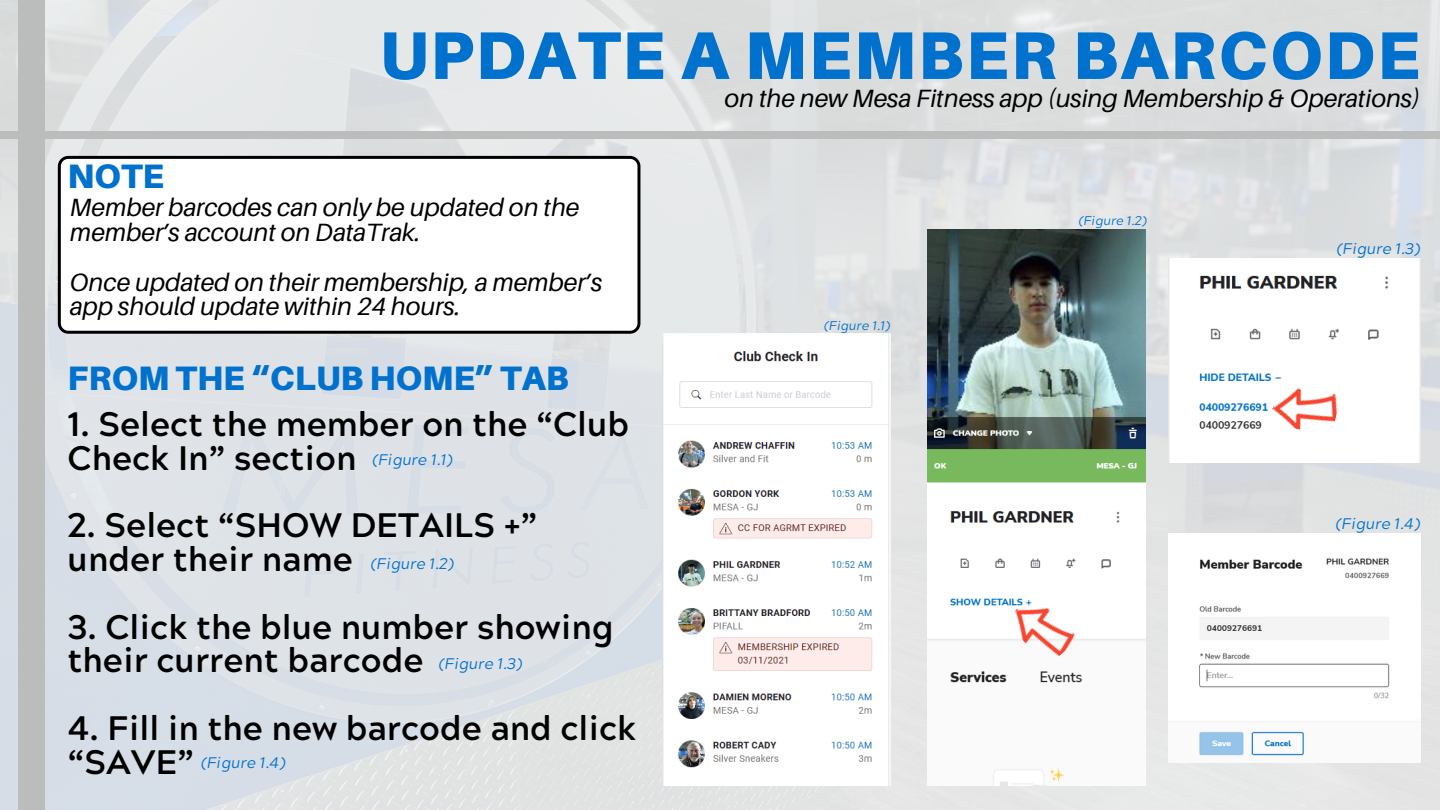
<style>
.page{position:relative;width:1440px;height:810px;background:#fff}
.page>*{position:absolute;margin:0;border:0;box-sizing:border-box;transform-origin:0 0}
.t1{font:900 67.4px "Aileron";letter-spacing:.03em;color:#0072ce}
.t2{font:700 33.9px/33.8px "Acherus Grotesque";color:#000}
.t3{font:900 33.9px "Aileron";color:#0072ce}
.t4{font:italic 25px/24.8px "Aileron";color:#000}
.t5{font:italic 15.3px "Acherus Grotesque";color:#0072ce}
.t6{font:italic 12.6px "Acherus Grotesque";color:#0072ce}
</style>
<div class="page">
<img style="left:0;top:0;width:1440px;height:810px">
<div style="left:18px;top:0;width:27px;height:810px;background:#bbbcbc"></div>
<div style="left:0;top:131px;width:1440px;height:8px;background:#bbbcbc"></div>
<img style="left:663px;top:334px;width:227px;height:451px">
<img style="left:928px;top:229px;width:217px;height:556px">
<img style="left:1004px;top:591px;width:75px;height:76px">
<img style="left:1168px;top:259px;width:252px;height:204px">
<img style="left:1269px;top:380px;width:72px;height:57px">
<img style="left:1168px;top:534px;width:252px;height:229px">
<svg style="left:58px;top:156px;width:582px;height:178px"></svg>
<p class="t1" style="left:380px;top:14px;width:1042px">UPDATE A MEMBER BARCODE</p>
<h5 class="t3" style="left:67px;top:155px;width:98px">NOTE</h5>
<h5 class="t4" style="left:70px;top:195px;width:511px">Member barcodes can only be updated on the member’s account on DataTrak.</h5>
<h5 class="t4" style="left:70px;top:269px;width:534px">Once updated on their membership, a member’s app should update within 24 hours.</h5>
<p class="t3" style="left:68px;top:357px;width:503px">FROM THE “CLUB HOME” TAB</p>
<h2 class="t2" style="left:68px;top:412px;width:563px">1. Select the member on the “Club<br>Check In” section</h2>
<p class="t5" style="left:372px;top:450px;width:81px">(Figure 1.1)</p>
<h2 class="t2" style="left:68px;top:513px;width:472px">2. Select “SHOW DETAILS +” under their name</h2>
<p class="t5" style="left:371px;top:554px;width:84px">(Figure 1.2)</p>
<h2 class="t2" style="left:68px;top:615px;width:548px">3. Click the blue number showing their current barcode</h2>
<p class="t5" style="left:439px;top:654px;width:85px">(Figure 1.3)</p>
<h2 class="t2" style="left:68px;top:716px;width:570px">4. Fill in the new barcode and click “SAVE”</h2>
<p class="t5" style="left:201px;top:752px;width:86px">(Figure 1.4)</p>
<h5 class="t4" style="left:725px;top:85px;width:697px">on the new Mesa Fitness app (using Membership &amp; Operations)</h5>
<p class="t6" style="left:824px;top:317px;width:67px">(Figure 1.1)</p>
<p class="t6" style="left:1079px;top:213px;width:70px">(Figure 1.2)</p>
<h5 class="t5" style="left:1337px;top:239px;width:85px">(Figure 1.3)</h5>
<h5 class="t5" style="left:1336px;top:514px;width:86px">(Figure 1.4)</h5>
</div>
